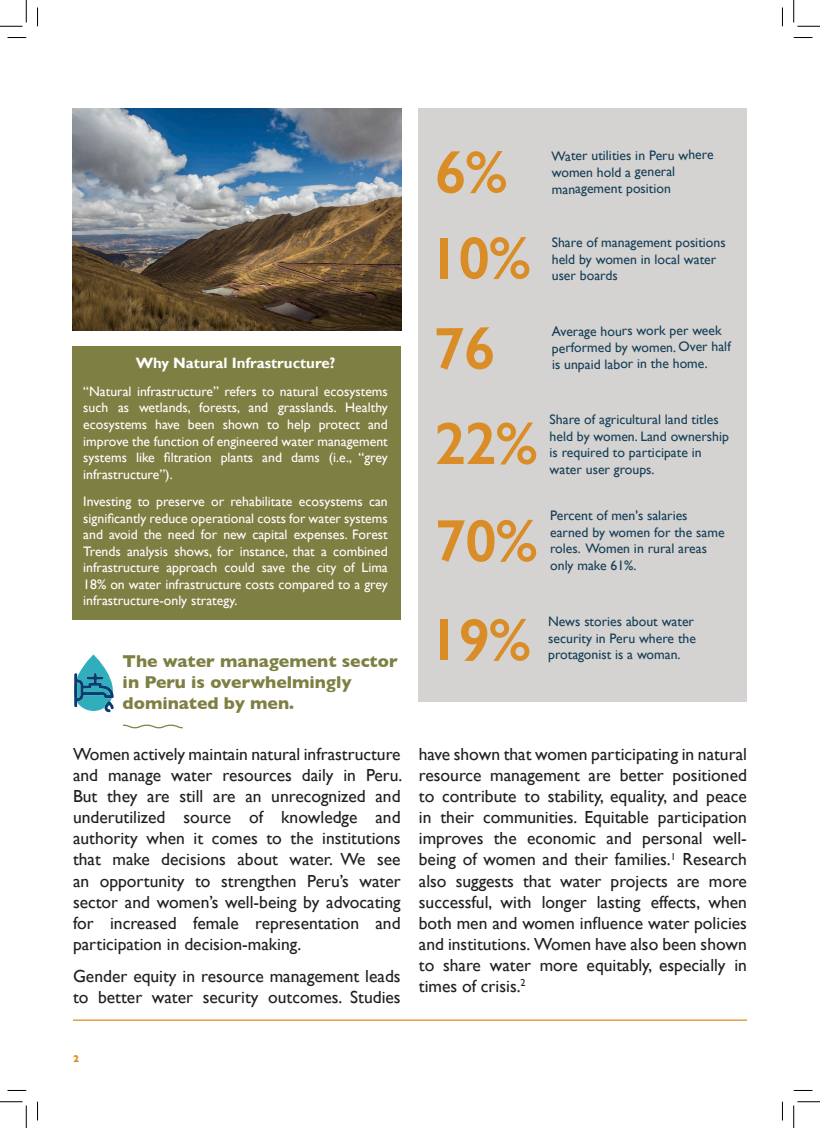
<style>
.page{position:relative;width:820px;height:1128px;background:#fff}
.page>*{position:absolute;margin:0;border:0;box-sizing:border-box;transform-origin:0 0}
.t1{font:600 60px "Gill Sans";letter-spacing:-.02em;color:#da8c26}
.t2{font:17.5px/21px "Gill Sans";color:#231f20;text-align:justify}
.t3{font:700 17.5px/21px "Gill Sans";color:#7e7f42}
.t4{font:700 15px "Gill Sans";color:#fff}
.t5{font:13.75px/16.5px "Gill Sans";color:#fff;text-align:justify}
.t6{font:13.75px/16.5px "Gill Sans";color:#163e56}
.t7{font:700 10px "Gill Sans";color:#da8c26}
</style>
<div class="page">
<div style="left:418px;top:108px;width:328px;height:593px;background:#d4d3d2"></div>
<hr style="left:73px;top:1019px;width:673px;height:1px;background:#da8c26">
<div style="left:72px;top:346px;width:328px;height:274px;background:#7e7f42"></div>
<img style="left:72px;top:108px;width:329px;height:222px">
<svg style="left:74px;top:654px;width:39px;height:57px"></svg>
<svg style="left:122px;top:724px;width:61px;height:5px"></svg>
<img style="left:73px;top:671px;width:41px;height:42px">
<svg style="left:8px;top:37px;width:18px;height:1px"></svg>
<svg style="left:793px;top:37px;width:19px;height:1px"></svg>
<svg style="left:8px;top:1090px;width:18px;height:1px"></svg>
<svg style="left:793px;top:1090px;width:19px;height:1px"></svg>
<svg style="left:37px;top:8px;width:1px;height:18px"></svg>
<svg style="left:37px;top:1101px;width:1px;height:19px"></svg>
<svg style="left:781px;top:8px;width:1px;height:18px"></svg>
<svg style="left:781px;top:1102px;width:1px;height:18px"></svg>
<svg style="left:0;top:0;width:27px;height:27px"></svg>
<svg style="left:0;top:1101px;width:27px;height:26px"></svg>
<svg style="left:793px;top:0;width:26px;height:27px"></svg>
<svg style="left:793px;top:1101px;width:26px;height:26px"></svg>
<p class="t6" style="left:551px;top:149px;width:164px;rotate:-1deg">Water utilities in Peru where women hold a general management position</p>
<p class="t1" style="left:427px;top:222px;width:104px">10%</p>
<p class="t6" style="left:551px;top:234px;width:175px">Share of management positions held by women in local water user boards</p>
<p class="t4" style="left:136px;top:354px;width:201px">Why Natural Infrastructure?</p>
<p class="t5" style="left:83px;top:383px;width:306px">“Natural infrastructure” refers to natural ecosystems such as wetlands, forests, and grasslands. Healthy ecosystems have been shown to help protect and improve the function of engineered water management systems like filtration plants and dams (i.e., “grey infrastructure”).</p>
<p class="t5" style="left:83px;top:493px;width:306px">Investing to preserve or rehabilitate ecosystems can significantly reduce operational costs for water systems and avoid the need for new capital expenses. Forest Trends analysis shows, for instance, that a combined infrastructure approach could save the city of Lima 18% on water infrastructure costs compared to a grey infrastructure-only strategy.</p>
<p class="t3" style="left:123px;top:649px;width:276px">The water management sector in Peru is overwhelmingly dominated by men.</p>
<p class="t2" style="left:73px;top:744px;width:331px">Women actively maintain natural infrastructure and manage water resources daily in Peru.<br>But they are still are an unrecognized and underutilized source of knowledge and authority when it comes to the institutions that make decisions about water. We see an opportunity to strengthen Peru’s water sector and women’s well-being by advocating for increased female representation and participation in decision-making.</p>
<p class="t2" style="left:73px;top:965px;width:329px">Gender equity in resource management leads to better water security outcomes. Studies</p>
<p class="t6" style="left:551px;top:324px;width:180px;rotate:-1deg">Average hours work per week performed by women. Over half is unpaid labor in the home.</p>
<p class="t1" style="left:434px;top:407px;width:104px">22%</p>
<p class="t6" style="left:549px;top:411px;width:181px">Share of agricultural land titles held by women. Land ownership is required to participate in water user groups.</p>
<p class="t1" style="left:434px;top:504px;width:104px">70%</p>
<p class="t6" style="left:550px;top:507px;width:176px">Percent of men's salaries earned by women for the same roles. Women in rural areas only make 61%.</p>
<p class="t1" style="left:427px;top:603px;width:104px">19%</p>
<p class="t6" style="left:548px;top:613px;width:149px">News stories about water security in Peru where the</p>
<p class="t6" style="left:548px;top:646px;width:134px">protagonist is a woman.</p>
<p class="t2" style="left:418px;top:744px;width:329px">have shown that women participating in natural resource management are better positioned to contribute to stability, equality, and peace in their communities. Equitable participation improves the economic and personal well&shy;being of women and their families.<sup>1</sup> Research also suggests that water projects are more successful, with longer lasting effects, when both men and women influence water policies and institutions. Women have also been shown to share water more equitably, especially in times of crisis.<sup>2</sup></p>
<p class="t7" style="left:73px;top:1050px;width:7px">2</p>
</div>
